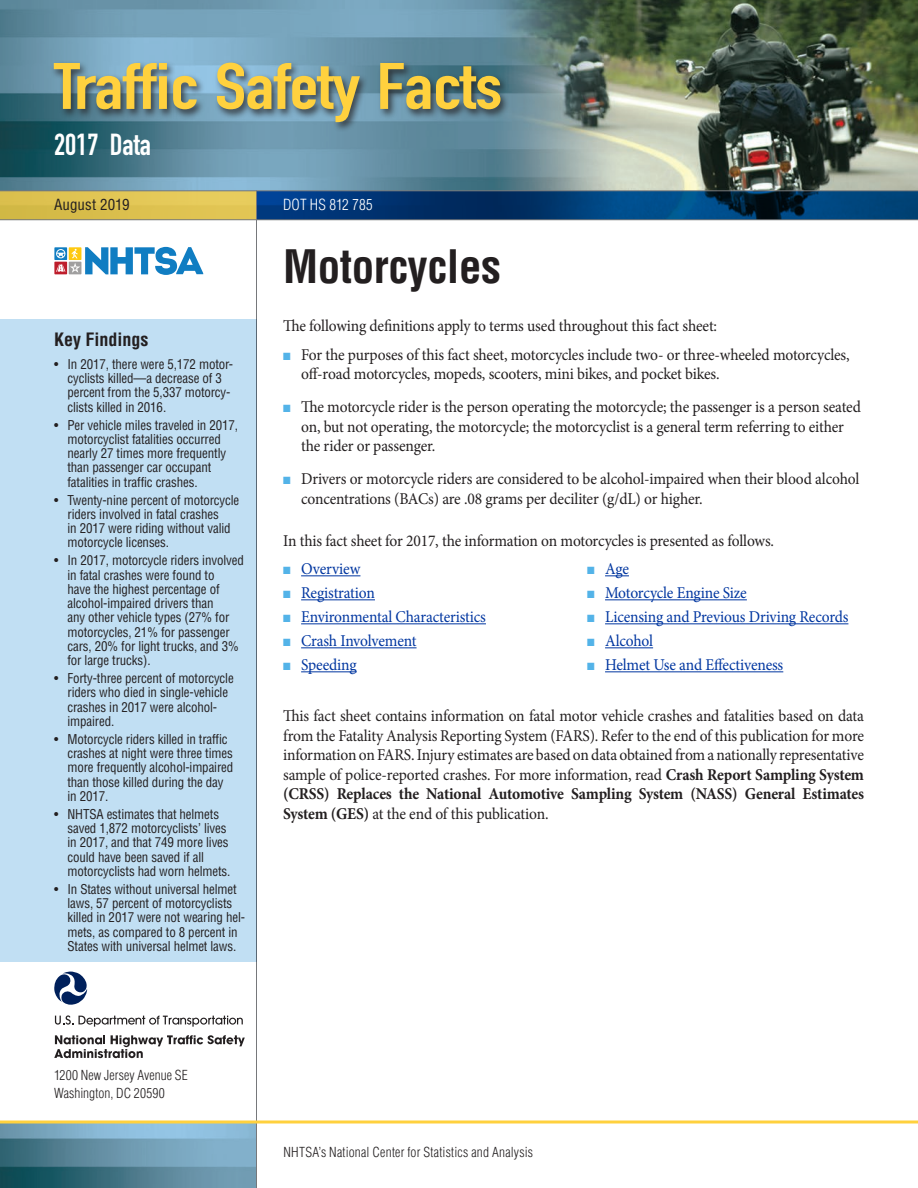
<style>
.page{position:relative;width:918px;height:1188px;background:#fff}
.page>*{position:absolute;margin:0;border:0;box-sizing:border-box;transform-origin:0 0}
.t1{font:64.5px "DIN Engschrift Std";letter-spacing:-.01em;color:#ffd13e;scale:1.2 1}
.t2{font:700 condensed 45px "Helvetica LT Std";letter-spacing:-.01em;color:#231f20}
.t3{font:30px "DIN Engschrift Std";color:#fff}
.t4{font:700 condensed 18px "Helvetica LT Std";color:#231f20}
.Body{font:16.5px/19.5px "Minion Pro";letter-spacing:-.015em;color:#231f20;scale:.94 1}
.t5{font:16.5px "Minion Pro";letter-spacing:-.01em;color:#0036a0;scale:.94 1}
.t6{font:300 condensed 15px "Helvetica LT Std";letter-spacing:.01em;color:#fff}
.t7{font:condensed 15px "Helvetica LT Std";letter-spacing:.01em;color:#231f20}
.t8{font:300 condensed 13.5px/18px "Helvetica LT Std";letter-spacing:.01em;color:#231f20}
.t9{font:condensed 13.2px/14.2px "Helvetica LT Std";letter-spacing:-.01em;color:#231f20}
.s1{color:#53b3e8}
.s2{font-weight:700}
</style>
<div class="page">
<img style="left:0;top:0;width:918px;height:190px">
<img style="left:0;top:1124px;width:256px;height:64px">
<div style="left:50px;top:60px;width:460px;height:73px;background:#231f20;opacity:.75"></div>
<svg style="left:257px;top:191px;width:661px;height:28px;background:#01396f"></svg>
<div style="left:0;top:191px;width:256px;height:29px;background:linear-gradient(to right,#d6bb48,#e7ca5a)"></div>
<hr style="left:0;top:219px;width:918px;height:1px;background:#76787b">
<hr style="left:0;top:190px;width:918px;height:1px;background:#76787b">
<hr style="left:256px;top:191px;width:1px;height:997px;background:#76787b">
<svg style="left:0;top:1120px;width:918px;height:4px;background:#fad96c"></svg>
<svg style="left:54px;top:971px;width:34px;height:34px"></svg>
<svg style="left:55px;top:1015px;width:188px;height:12px"></svg>
<svg style="left:54px;top:1035px;width:191px;height:23px"></svg>
<div style="left:54px;top:247px;width:13px;height:13px;background:#107dc2"></div>
<div style="left:54px;top:262px;width:13px;height:12px;background:#be1d2c"></div>
<svg style="left:56px;top:247px;width:147px;height:28px"></svg>
<div style="left:0;top:319px;width:256px;height:642px;background:#c1dff3"></div>
<hr style="left:301px;top:575px;width:59px;height:1px;background:#0036a0">
<hr style="left:301px;top:599px;width:74px;height:1px;background:#0036a0">
<hr style="left:301px;top:623px;width:185px;height:1px;background:#0036a0">
<hr style="left:301px;top:647px;width:116px;height:1px;background:#0036a0">
<hr style="left:301px;top:671px;width:56px;height:1px;background:#0036a0">
<svg style="left:605px;top:575px;width:24px;height:1px"></svg>
<hr style="left:605px;top:599px;width:142px;height:1px;background:#0036a0">
<hr style="left:605px;top:623px;width:243px;height:1px;background:#0036a0">
<hr style="left:605px;top:647px;width:48px;height:1px;background:#0036a0">
<hr style="left:605px;top:671px;width:178px;height:1px;background:#0036a0">
<h1 class="t1" style="left:54px;top:48px;width:375px">Traffic Safety Facts</h1>
<h3 class="t3" style="left:54px;top:127px;width:98px">2017 Data</h3>
<p class="t7" style="left:54px;top:195px;width:77px">August 2019</p>
<p class="t6" style="left:283px;top:195px;width:91px">DOT HS 812 785</p>
<h3 class="t4" style="left:54px;top:328px;width:96px">Key Findings</h3>
<p class="t9" style="left:68px;top:357px;width:167px;text-indent:-14px">• In 2017, there were 5,172 motor&shy;cyclists killed—a decrease of 3 percent from the 5,337 motorcy&shy;clists killed in 2016.</p>
<p class="t9" style="left:68px;top:418px;width:172px;text-indent:-14px">• Per vehicle miles traveled in 2017, motorcyclist fatalities occurred nearly 27 times more frequently than passenger car occupant fatalities in traffic crashes.</p>
<p class="t9" style="left:68px;top:493px;width:173px;text-indent:-14px">• Twenty-nine percent of motorcycle riders involved in fatal crashes<br>in 2017 were riding without valid motorcycle licenses.</p>
<p class="t9" style="left:68px;top:553px;width:178px;text-indent:-14px">• In 2017, motorcycle riders involved in fatal crashes were found to<br>have the highest percentage of alcohol-impaired drivers than<br>any other vehicle types (27% for motorcycles, 21% for passenger cars, 20% for light trucks, and 3% for large trucks).</p>
<p class="t9" style="left:68px;top:671px;width:168px;text-indent:-14px">• Forty-three percent of motorcycle riders who died in single-vehicle crashes in 2017 were alcohol&shy;impaired.</p>
<p class="t9" style="left:68px;top:732px;width:167px;text-indent:-14px">• Motorcycle riders killed in traffic crashes at night were three times more frequently alcohol-impaired than those killed during the day in 2017.</p>
<p class="t9" style="left:68px;top:807px;width:164px;text-indent:-14px">• NHTSA estimates that helmets saved 1,872 motorcyclists’ lives in 2017, and that 749 more lives could have been saved if all motorcyclists had worn helmets.</p>
<p class="t9" style="left:68px;top:882px;width:179px;text-indent:-14px">• In States without universal helmet laws, 57 percent of motorcyclists killed in 2017 were not wearing hel&shy;mets, as compared to 8 percent in States with universal helmet laws.</p>
<h1 class="t2" style="left:283px;top:239px;width:219px">Motorcycles</h1>
<p class="Body" style="left:283px;top:316px;width:463px">The following definitions apply to terms used throughout this fact sheet:</p>
<p class="Body" style="left:301px;top:345px;width:585px;text-indent:-18px"><span class="s1">■</span> For the purposes of this fact sheet, motorcycles include two- or three-wheeled motorcycles, off-road motorcycles, mopeds, scooters, mini bikes, and pocket bikes.</p>
<p class="Body" style="left:301px;top:397px;width:597px;text-indent:-18px"><span class="s1">■</span> The motorcycle rider is the person operating the motorcycle; the passenger is a person seated on, but not operating, the motorcycle; the motorcyclist is a general term referring to either the rider or passenger.</p>
<p class="Body" style="left:301px;top:469px;width:595px;text-indent:-18px"><span class="s1">■</span> Drivers or motorcycle riders are considered to be alcohol-impaired when their blood alcohol concentrations (BACs) are .08 grams per deciliter (g/dL) or higher.</p>
<p class="Body" style="left:283px;top:531px;width:524px">In this fact sheet for 2017, the information on motorcycles is presented as follows.</p>
<p class="t5" style="left:283px;top:558px;width:84px"><span class="s1">■</span> Overview</p>
<p class="t5" style="left:283px;top:582px;width:99px"><span class="s1">■</span> Registration</p>
<p class="t5" style="left:283px;top:606px;width:217px"><span class="s1">■</span> Environmental Characteristics</p>
<p class="t5" style="left:283px;top:630px;width:143px"><span class="s1">■</span> Crash Involvement</p>
<p class="t5" style="left:283px;top:654px;width:80px"><span class="s1">■</span> Speeding</p>
<p class="t5" style="left:587px;top:558px;width:46px"><span class="s1">■</span> Age</p>
<p class="t5" style="left:587px;top:582px;width:172px"><span class="s1">■</span> Motorcycle Engine Size</p>
<p class="t5" style="left:587px;top:606px;width:280px"><span class="s1">■</span> Licensing and Previous Driving Records</p>
<p class="t5" style="left:587px;top:630px;width:72px"><span class="s1">■</span> Alcohol</p>
<p class="t5" style="left:587px;top:654px;width:210px"><span class="s1">■</span> Helmet Use and Effectiveness</p>
<p class="Body" style="left:283px;top:706px;width:619px;text-align:justify">This fact sheet contains information on fatal motor vehicle crashes and fatalities based on data from the Fatality Analysis Reporting System (FARS). Refer to the end of this publication for more information on FARS. Injury estimates are based on data obtained from a nationally representative sample of police-reported crashes. For more information, read <span class="s2">Crash Report Sampling System (CRSS) Replaces the National Automotive Sampling System (NASS) General Estimates System (GES)</span> at the end of this publication.</p>
<p class="t8" style="left:54px;top:1066px;width:135px">1200 New Jersey Avenue SE<br>Washington, DC 20590</p>
<p class="t8" style="left:284px;top:1143px;width:251px">NHTSA’s National Center for Statistics and Analysis</p>
</div>
